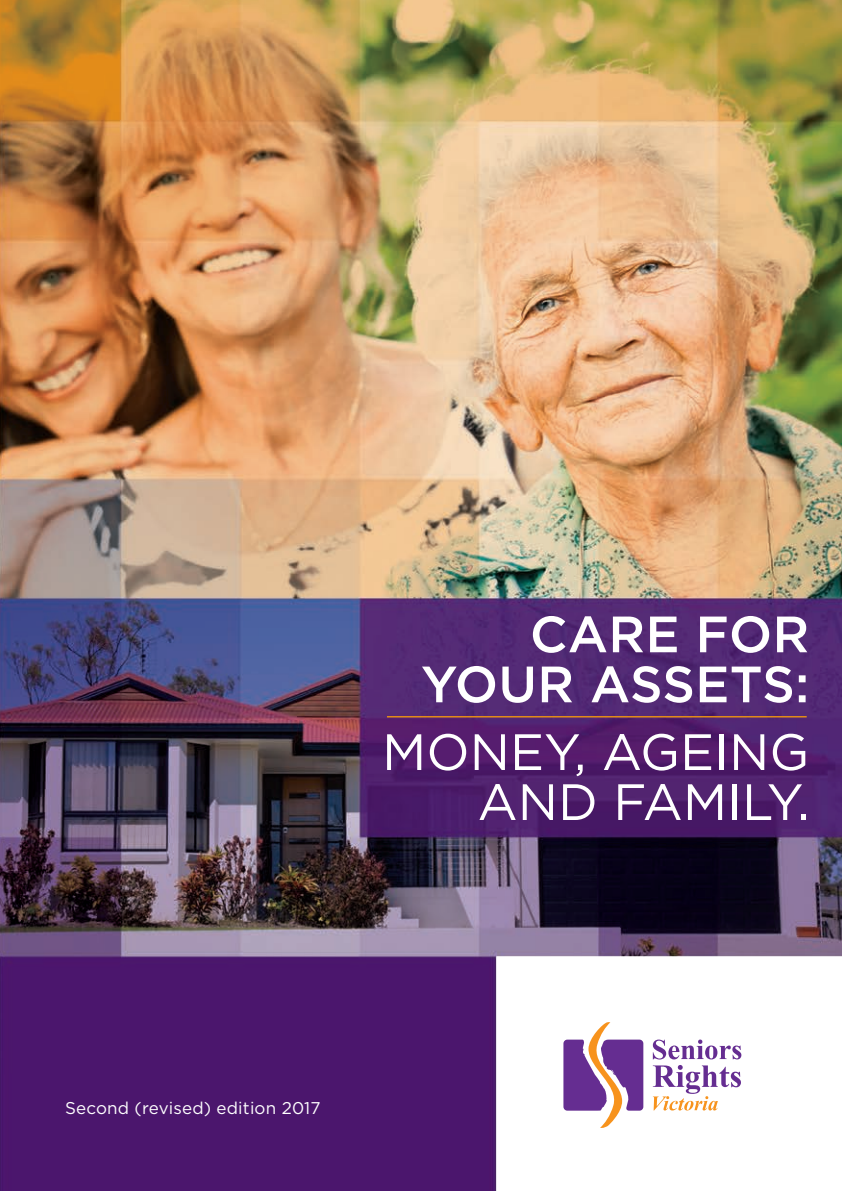
<style>
.page{position:relative;width:842px;height:1191px;background:#fff}
.page>*{position:absolute;margin:0;border:0;box-sizing:border-box;transform-origin:0 0}
.t1{font:51px/50px "Gotham";color:#fff;text-align:right}
.t2{font:500 51px/50px "Gotham";letter-spacing:.005em;color:#fff;text-align:right}
.t3{font:17px "Gotham";letter-spacing:.01em;color:#fff}
</style>
<div class="page">
<img style="left:0;top:0;width:842px;height:1191px">
<svg style="left:653px;top:1039px;width:88px;height:20px"></svg>
<svg style="left:653px;top:1065px;width:88px;height:45px"></svg>
<svg style="left:563px;top:1021px;width:80px;height:107px"></svg>
<hr style="left:387px;top:716px;width:420px;height:1px;background:#e38c18">
<p class="t2" style="left:421px;top:608px;width:390px">CARE FOR<br>YOUR ASSETS:</p>
<p class="t1" style="left:382px;top:726px;width:429px">MONEY, AGEING<br>AND FAMILY.</p>
<p class="t3" style="left:65px;top:1099px;width:257px">Second (revised) edition 2017</p>
</div>
